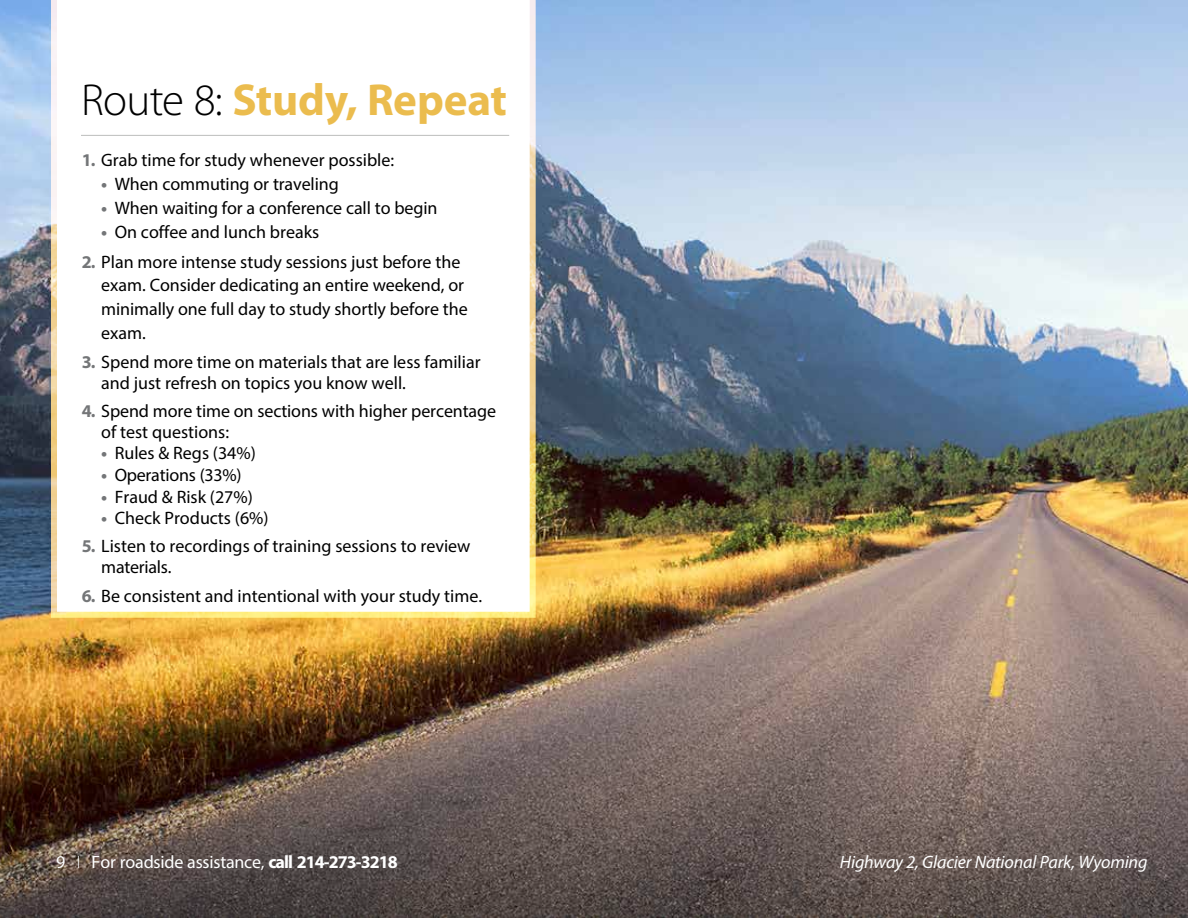
<style>
.page{position:relative;width:1188px;height:918px;background:#fff}
.page>*{position:absolute;margin:0;border:0;box-sizing:border-box;transform-origin:0 0}
.t1{font:700 45px "Myriad Pro";letter-spacing:-.005em;color:#ebbc4e}
.t2{font:18px/23.5px "Myriad Pro";color:#000}
.t3{font:18px "Myriad Pro";letter-spacing:-.015em;color:#fff}
.t4{font:italic 18px "Myriad Pro";letter-spacing:-.01em;color:#fff}
.s1{font-weight:300;color:#000}
.s2{font-weight:700;color:#747678}
.s3{font-weight:300}
.s4{font-weight:700}
</style>
<div class="page">
<img style="left:0;top:0;width:1188px;height:918px">
<svg style="left:51px;top:0;width:485px;height:618px"></svg>
<hr style="left:81px;top:135px;width:428px;height:1px;background:#bcbdbc">
<h1 class="t1" style="left:81px;top:70px;width:428px"><span class="s1">Route 8:</span> Study, Repeat</h1>
<p class="t2" style="left:82px;top:148px;width:314px"><span class="s2">1.</span> Grab time for study whenever possible:</p>
<p class="t2" style="left:101px;top:172px;width:239px"><span class="s2">•</span> When commuting or traveling</p>
<p class="t2" style="left:101px;top:196px;width:338px"><span class="s2">•</span> When waiting for a conference call to begin</p>
<p class="t2" style="left:101px;top:220px;width:220px"><span class="s2">•</span> On coffee and lunch breaks</p>
<p class="t2" style="left:101px;top:250px;width:368px;text-indent:-19px"><span class="s2">2.</span> Plan more intense study sessions just before the exam. Consider dedicating an entire weekend, or minimally one full day to study shortly before the exam.</p>
<p class="t2" style="left:101px;top:351px;width:381px;line-height:20.9px;text-indent:-19px"><span class="s2">3.</span> Spend more time on materials that are less familiar and just refresh on topics you know well.</p>
<p class="t2" style="left:101px;top:400px;width:396px;line-height:20.9px;text-indent:-19px"><span class="s2">4.</span> Spend more time on sections with higher percentage of test questions:</p>
<p class="t2" style="left:101px;top:441px;width:156px"><span class="s2">•</span> Rules &amp; Regs (34%)</p>
<p class="t2" style="left:101px;top:463px;width:142px"><span class="s2">•</span> Operations (33%)</p>
<p class="t2" style="left:101px;top:484px;width:153px"><span class="s2">•</span> Fraud &amp; Risk (27%)</p>
<p class="t2" style="left:101px;top:506px;width:169px"><span class="s2">•</span> Check Products (6%)</p>
<p class="t2" style="left:101px;top:536px;width:371px;line-height:20.9px;text-indent:-19px"><span class="s2">5.</span> Listen to recordings of training sessions to review materials.</p>
<p class="t2" style="left:82px;top:584px;width:402px"><span class="s2">6.</span> Be consistent and intentional with your study time.</p>
<p class="t3" style="left:56px;top:851px;width:343px">9 <span class="s3">I</span> For roadside assistance, <span class="s4">call 214-273-3218</span></p>
<p class="t4" style="left:840px;top:851px;width:309px">Highway 2, Glacier National Park, Wyoming</p>
</div>
